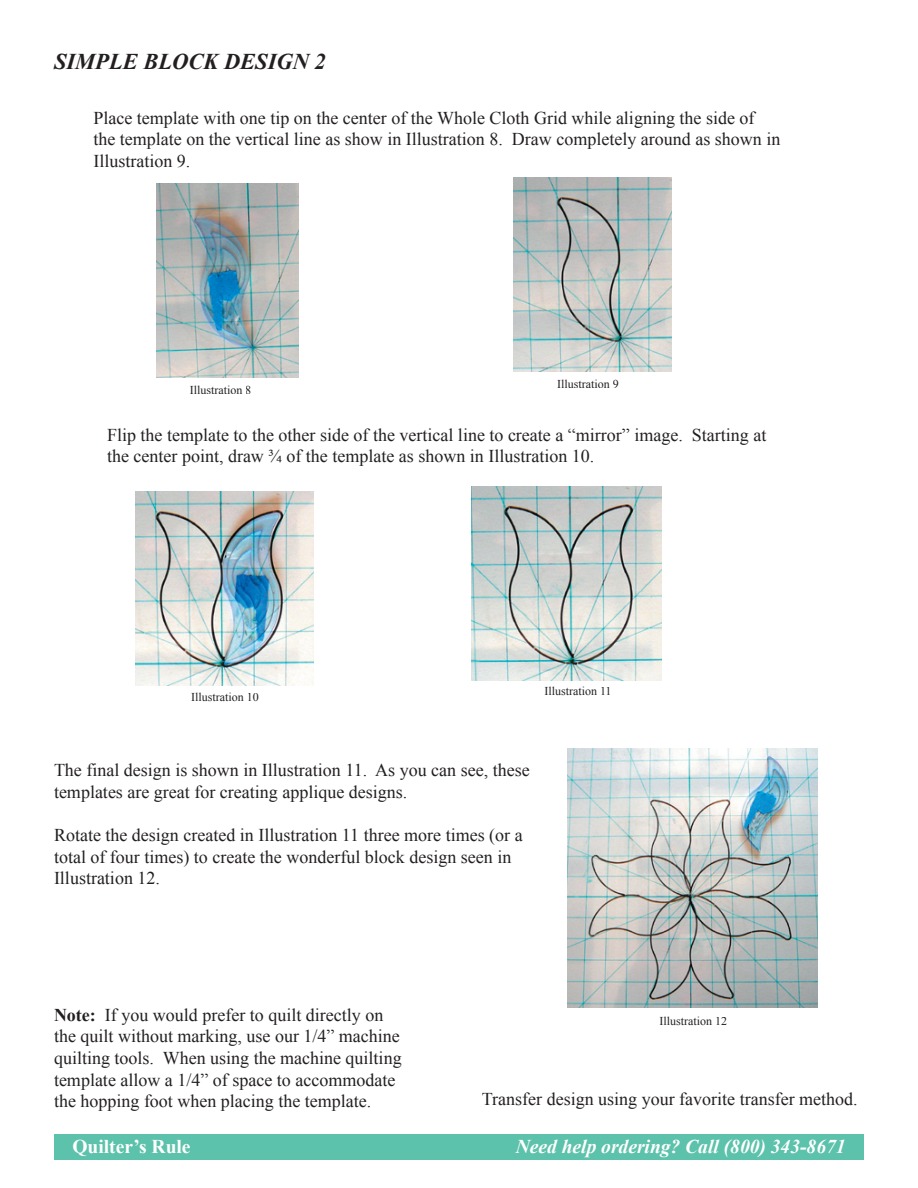
<style>
.page{position:relative;width:918px;height:1188px;background:#fff}
.page>*{position:absolute;margin:0;border:0;box-sizing:border-box;transform-origin:0 0}
.t1{font:italic 700 22.5px "Times New Roman";color:#231f20}
.t2{font:italic 700 19.5px "Times New Roman";color:#fff}
.t3{font:700 19.5px "Times New Roman";color:#fff}
.t4{font:18px/21.6px "Times New Roman";color:#231f20}
.t5{font:12px "Times New Roman";color:#231f20}
.s1{font-weight:700}
</style>
<div class="page">
<div style="left:54px;top:1134px;width:810px;height:26px;background:#5dc2ab"></div>
<img style="left:156px;top:184px;width:142px;height:194px">
<img style="left:513px;top:177px;width:158px;height:194px">
<img style="left:135px;top:491px;width:178px;height:195px">
<img style="left:471px;top:486px;width:191px;height:194px">
<img style="left:567px;top:749px;width:250px;height:259px">
<p class="t1" style="left:54px;top:46px;width:273px">SIMPLE BLOCK DESIGN 2</p>
<p class="t4" style="left:93px;top:106px;width:688px">Place template with one tip on the center of the Whole Cloth Grid while aligning the side of the template on the vertical line as show in Illustration 8. Draw completely around as shown in<br>Illustration 9.</p>
<p class="t5" style="left:190px;top:382px;width:63px">Illustration 8</p>
<p class="t5" style="left:557px;top:376px;width:63px">Illustration 9</p>
<p class="t4" style="left:107px;top:424px;width:661px">Flip the template to the other side of the vertical line to create a “mirror” image. Starting at the center point, draw ¾ of the template as shown in Illustration 10.</p>
<p class="t5" style="left:191px;top:689px;width:69px">Illustration 10</p>
<p class="t5" style="left:544px;top:683px;width:69px">Illustration 11</p>
<p class="t4" style="left:54px;top:759px;width:477px">The final design is shown in Illustration 11. As you can see, these templates are great for creating applique designs.</p>
<p class="t4" style="left:54px;top:824px;width:470px">Rotate the design created in Illustration 11 three more times (or a total of four times) to create the wonderful block design seen in<br>Illustration 12.</p>
<p class="t4" style="left:54px;top:1004px;width:349px"><span class="s1">Note:</span> If you would prefer to quilt directly on the quilt without marking, use our 1/4” machine quilting tools. When using the machine quilting template allow a 1/4” of space to accommodate the hopping foot when placing the template.</p>
<p class="t5" style="left:660px;top:1013px;width:69px">Illustration 12</p>
<p class="t4" style="left:482px;top:1088px;width:377px">Transfer design using your favorite transfer method.</p>
<p class="t3" style="left:72px;top:1133px;width:120px">Quilter’s Rule</p>
<p class="t2" style="left:516px;top:1133px;width:331px">Need help ordering? Call (800) 343-8671</p>
</div>
